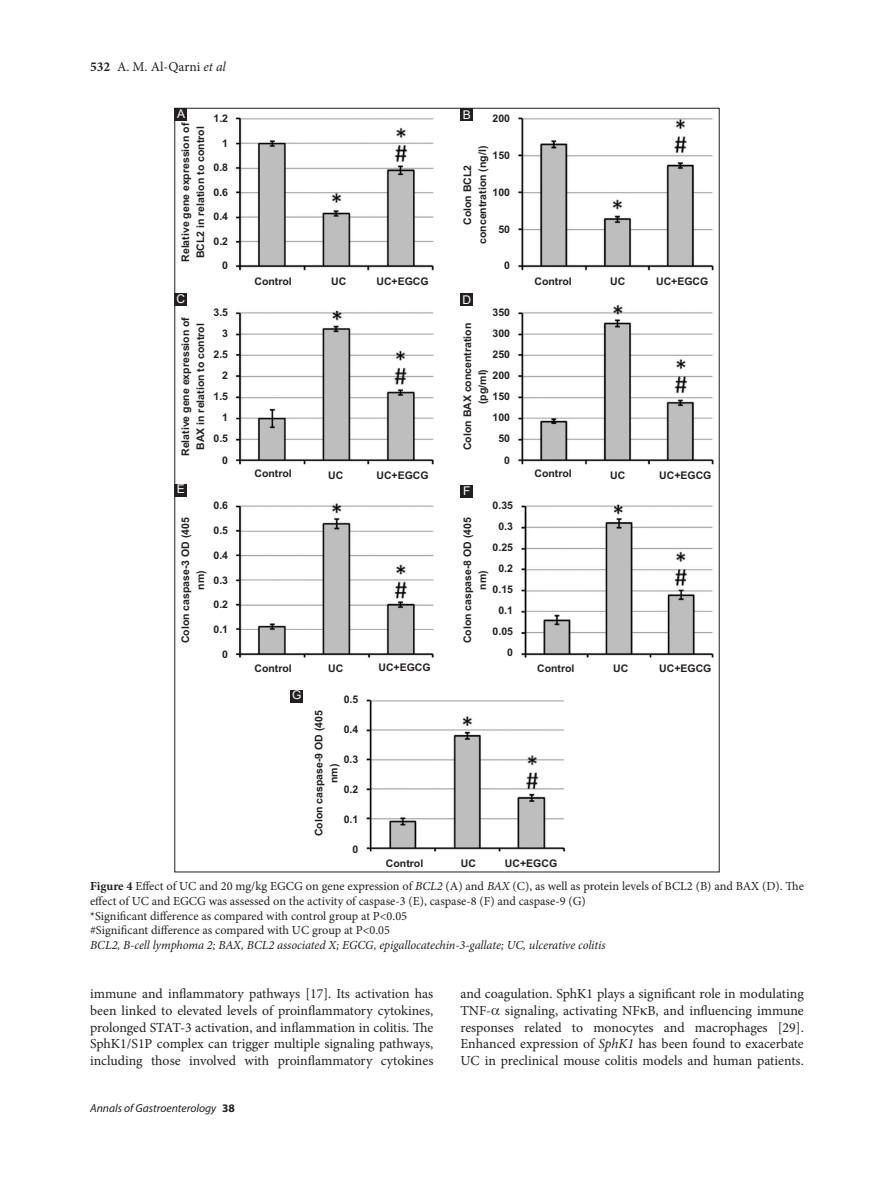
<style>
.page{position:relative;width:894px;height:1191px;background:#fff}
.page>*{position:absolute;margin:0;border:0;box-sizing:border-box;transform-origin:0 0}
.TX{font:13.8px/16.8px "Minion Pro";color:#231f20;text-align:justify}
.t1{font:13.5px "Minion Pro";letter-spacing:.005em;color:#231f20}
.FGC{font:12.3px/14.7px "Minion Pro";color:#231f20}
.FGC-2{font:italic 12.3px "Minion Pro";letter-spacing:-.005em;color:#231f20}
.LABEL{font:12px "Arial";color:#fff}
.t2{font:italic 11.55px "Myriad Pro";color:#231f20}
.t3{font:700 10.5px/21px "Arial";color:#231f20;text-align:center}
.s1{font-weight:700}
.s2{font-style:italic}
.s3{font-weight:700;font-style:normal}
</style>
<div class="page">
<img style="left:176px;top:117px;width:538px;height:735px">
<div style="left:460px;top:293px;width:13px;height:13px;background:#231f20"></div>
<div style="left:174px;top:293px;width:13px;height:13px;background:#231f20"></div>
<div style="left:290px;top:690px;width:13px;height:13px;background:#231f20"></div>
<div style="left:460px;top:108px;width:13px;height:13px;background:#231f20"></div>
<div style="left:460px;top:484px;width:13px;height:13px;background:#231f20"></div>
<div style="left:174px;top:108px;width:13px;height:13px;background:#231f20"></div>
<div style="left:174px;top:483px;width:13px;height:13px;background:#231f20"></div>
<p class="t1" style="left:90px;top:57px;width:137px"><span class="s1">532</span> A. M. Al-Qarni <span class="s2">et al</span></p>
<p class="LABEL" style="left:177px;top:105px;width:10px">A</p>
<p class="LABEL" style="left:462px;top:106px;width:10px">B</p>
<p class="t3" style="left:213px;top:108px;width:16px">1.2</p>
<p class="t3" style="left:222px;top:133px;width:7px">1</p>
<p class="t3" style="left:213px;top:157px;width:16px">0.8</p>
<p class="t3" style="left:213px;top:182px;width:16px">0.6</p>
<p class="t3" style="left:213px;top:206px;width:16px">0.4</p>
<p class="t3" style="left:213px;top:230px;width:16px">0.2</p>
<p class="t3" style="left:222px;top:255px;width:7px">0</p>
<p class="t3" style="left:492px;top:108px;width:19px">200</p>
<p class="t3" style="left:492px;top:145px;width:19px">150</p>
<p class="t3" style="left:492px;top:182px;width:19px">100</p>
<p class="t3" style="left:498px;top:218px;width:13px">50</p>
<p class="t3" style="left:504px;top:255px;width:7px">0</p>
<p class="t3" style="left:178px;top:262px;width:141px;line-height:15px;rotate:-90deg">Relative gene expression of<br>BCL2 in relation to control</p>
<p class="LABEL" style="left:176px;top:291px;width:10px">C</p>
<p class="LABEL" style="left:462px;top:292px;width:10px">D</p>
<p class="t3" style="left:460px;top:244px;width:100px;line-height:15px;rotate:-90deg">Colon BCL2 concentration (ng/l)</p>
<p class="t3" style="left:254px;top:271px;width:39px">Control</p>
<p class="t3" style="left:534px;top:271px;width:39px">Control</p>
<p class="t3" style="left:331px;top:271px;width:17px">UC</p>
<p class="t3" style="left:610px;top:271px;width:17px">UC</p>
<p class="t3" style="left:376px;top:271px;width:54px">UC+EGCG</p>
<p class="t3" style="left:655px;top:271px;width:54px">UC+EGCG</p>
<p class="t3" style="left:213px;top:302px;width:16px;text-align:right">3.5<br>3<br>2.5<br>2<br>1.5<br>1<br>0.5<br>0</p>
<p class="t3" style="left:492px;top:302px;width:19px;text-align:right">350<br>300<br>250<br>200<br>150<br>100<br>50<br>0</p>
<p class="t3" style="left:213px;top:495px;width:16px">0.6</p>
<p class="t3" style="left:213px;top:520px;width:16px">0.5</p>
<p class="t3" style="left:213px;top:544px;width:16px">0.4</p>
<p class="t3" style="left:213px;top:569px;width:16px">0.3</p>
<p class="t3" style="left:213px;top:594px;width:16px">0.2</p>
<p class="t3" style="left:213px;top:619px;width:16px">0.1</p>
<p class="t3" style="left:222px;top:643px;width:7px">0</p>
<p class="t3" style="left:178px;top:456px;width:141px;line-height:15px;rotate:-90deg">Relative gene expression of<br>BAX in relation to control</p>
<p class="t3" style="left:460px;top:450px;width:129px;line-height:15px;rotate:-90deg">Colon BAX concentration (pg/ml)</p>
<p class="t3" style="left:254px;top:463px;width:39px">Control</p>
<p class="t3" style="left:534px;top:463px;width:39px">Control</p>
<p class="t3" style="left:328px;top:464px;width:17px">UC</p>
<p class="t3" style="left:610px;top:464px;width:17px">UC</p>
<p class="t3" style="left:376px;top:464px;width:54px">UC+EGCG</p>
<p class="LABEL" style="left:177px;top:481px;width:10px">E</p>
<p class="LABEL" style="left:463px;top:483px;width:9px">F</p>
<p class="t3" style="left:492px;top:495px;width:22px;text-align:right">0.35<br>0.3<br>0.25<br>0.2<br>0.15<br>0.1<br>0.05<br>0</p>
<p class="t3" style="left:178px;top:643px;width:128px;line-height:15px;rotate:-90deg">Colon caspase-3 OD (405 nm)</p>
<p class="t3" style="left:460px;top:643px;width:128px;line-height:15px;rotate:-90deg">Colon caspase-8 OD (405 nm)</p>
<p class="t3" style="left:659px;top:464px;width:54px">UC+EGCG</p>
<p class="t3" style="left:254px;top:658px;width:39px">Control</p>
<p class="LABEL" style="left:292px;top:686px;width:11px">G</p>
<p class="t3" style="left:328px;top:658px;width:17px">UC</p>
<p class="t3" style="left:343px;top:688px;width:16px">0.5</p>
<p class="t3" style="left:343px;top:718px;width:16px">0.4</p>
<p class="t3" style="left:343px;top:748px;width:16px">0.3</p>
<p class="t3" style="left:343px;top:778px;width:16px">0.2</p>
<p class="t3" style="left:343px;top:808px;width:16px">0.1</p>
<p class="t3" style="left:352px;top:838px;width:7px">0</p>
<p class="t3" style="left:311px;top:836px;width:128px;line-height:15px;rotate:-90deg">Colon caspase-9 OD (405 nm)</p>
<p class="t3" style="left:378px;top:656px;width:54px">UC+EGCG</p>
<p class="t3" style="left:659px;top:658px;width:54px">UC+EGCG</p>
<p class="t3" style="left:537px;top:658px;width:39px">Control</p>
<p class="t3" style="left:613px;top:658px;width:17px">UC</p>
<p class="t3" style="left:386px;top:852px;width:39px">Control</p>
<p class="t3" style="left:460px;top:852px;width:17px">UC</p>
<p class="t3" style="left:504px;top:852px;width:54px">UC+EGCG</p>
<p class="FGC" style="left:90px;top:878px;width:715px"><span class="s1">Figure 4</span> Effect of UC and 20 mg/kg EGCG on gene expression of <span class="s2">BCL2</span> (A) and <span class="s2">BAX</span> (C), as well as protein levels of BCL2 (B) and BAX (D). The effect of UC and EGCG was assessed on the activity of caspase-3 (E), caspase-8 (F) and caspase-9 (G)</p>
<p class="FGC" style="left:90px;top:908px;width:318px">*Significant difference as compared with control group at P&lt;0.05</p>
<p class="FGC" style="left:90px;top:923px;width:301px">#Significant difference as compared with UC group at P&lt;0.05</p>
<p class="FGC-2" style="left:90px;top:936px;width:517px">BCL2, B-cell lymphoma 2; BAX, BCL2 associated X; EGCG, epigallocatechin-3-gallate; UC, ulcerative colitis</p>
<p class="TX" style="left:90px;top:984px;width:345px">immune and inflammatory pathways [17]. Its activation has been linked to elevated levels of proinflammatory cytokines, prolonged STAT-3 activation, and inflammation in colitis. The SphK1/S1P complex can trigger multiple signaling pathways, including those involved with proinflammatory cytokines</p>
<p class="TX" style="left:460px;top:984px;width:345px">and coagulation. SphK1 plays a significant role in modulating TNF- signaling, activating NF B, and influencing immune responses related to monocytes and macrophages [29].<br>Enhanced expression of <span class="s2">SphK1</span> has been found to exacerbate UC in preclinical mouse colitis models and human patients.</p>
<p class="t2" style="left:90px;top:1101px;width:146px">Annals of Gastroenterology <span class="s3">38</span></p>
</div>
